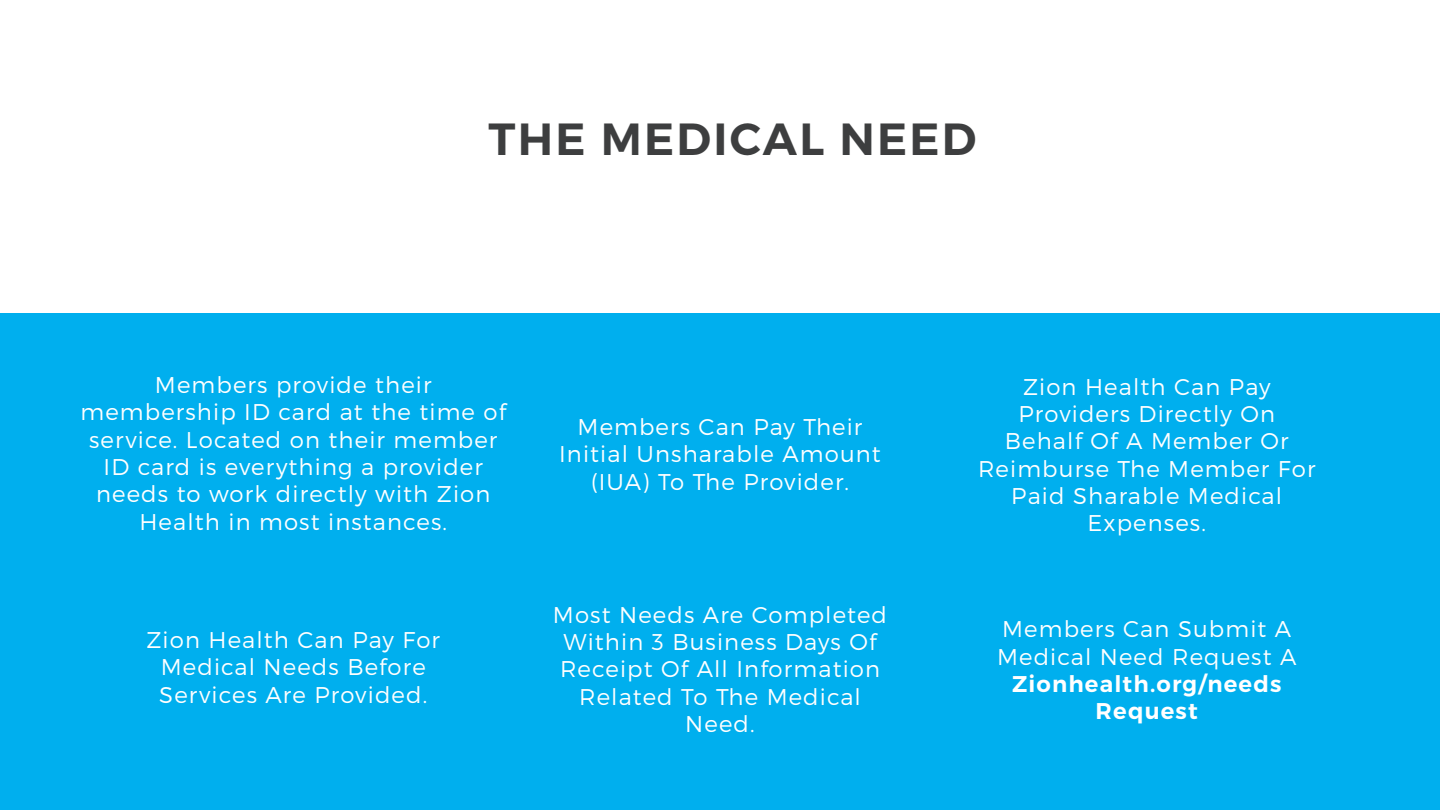
<style>
.page{position:relative;width:1440px;height:810px;background:#fff}
.page>*{position:absolute;margin:0;border:0;box-sizing:border-box;transform-origin:0 0}
.t1{font:600 45px "Montserrat";letter-spacing:.05em;color:#3d3e3f}
.t2{font:300 22.8px/27.3px "Montserrat";letter-spacing:.05em;color:#fff;text-align:center}
.t3{font:600 22.8px/27.3px "Montserrat";letter-spacing:.05em;color:#fff;text-align:center}
</style>
<div class="page">
<div style="left:0;top:313px;width:1440px;height:497px;background:#00afee"></div>
<h1 class="t1" style="left:488px;top:111px;width:489px">THE MEDICAL NEED</h1>
<p class="t2" style="left:81px;top:371px;width:427px">Members provide their membership ID card at the time of service. Located on their member<br>ID card is everything a provider needs to work directly with Zion<br>Health in most instances.</p>
<p class="t2" style="left:146px;top:626px;width:295px">Zion Health Can Pay For<br>Medical Needs Before<br>Services Are Provided.</p>
<p class="t2" style="left:559px;top:413px;width:323px">Members Can Pay Their<br>Initial Unsharable Amount (IUA) To The Provider.</p>
<p class="t2" style="left:553px;top:601px;width:336px">Most Needs Are Completed<br>Within 3 Business Days Of<br>Receipt Of All Information<br>Related To The Medical<br>Need.</p>
<p class="t2" style="left:978px;top:372px;width:339px">Zion Health Can Pay<br>Providers Directly On<br>Behalf Of A Member Or<br>Reimburse The Member For<br>Paid Sharable Medical<br>Expenses.</p>
<p class="t2" style="left:997px;top:615px;width:301px;text-align:left">Members Can Submit A<br>Medical Need Request A</p>
<p class="t3" style="left:1012px;top:671px;width:271px">Zionhealth.org/needs<br>Request</p>
</div>
